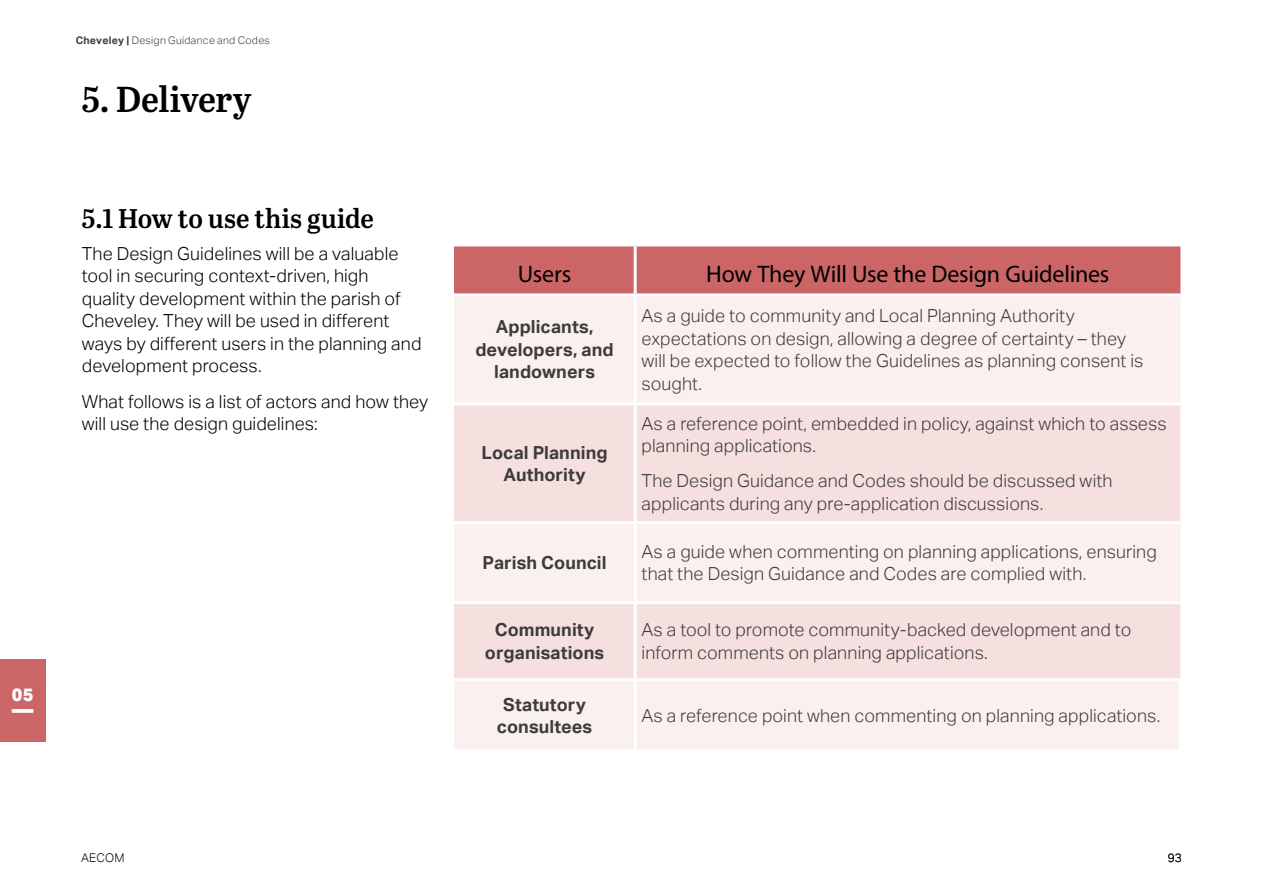
<style>
.page{position:relative;width:1263px;height:893px;background:#fff}
.page>*{position:absolute;margin:0;border:0;box-sizing:border-box;transform-origin:0 0}
.t1{font:36px "Abril Titling Sb";letter-spacing:-.015em;color:#000}
.t2{font:27px "Abril Titling Sb";color:#000}
.t3{font:24px "Myriad Pro";letter-spacing:-.01em;color:#000}
.t4{font:300 18px/22.5px "AECOM Sans";letter-spacing:.005em;color:#3c3c3b}
.t5{font:300 18px/22.5px "AECOM Sans";letter-spacing:.005em;color:#000}
.t6{font:700 18px/22.5px "AECOM Sans";letter-spacing:.005em;color:#3c3c3b;text-align:center}
.t7{font:800 18px "AECOM Sans";color:#fff}
.t8{font:300 12px "AECOM Sans";letter-spacing:.015em;color:#000}
.t9{font:300 10.5px "AECOM Sans";letter-spacing:.03em;color:#3c3c3b}
.s1{font-weight:700}
</style>
<div class="page">
<div style="left:454px;top:246px;width:726px;height:47px;background:#c66"></div>
<div style="left:454px;top:297px;width:726px;height:452px;background:#faf0f0"></div>
<svg style="left:454px;top:405px;width:726px;height:273px;fill:#f5dfdf"></svg>
<hr style="left:634px;top:246px;width:3px;height:47px;background:#fff">
<hr style="left:634px;top:296px;width:3px;height:106px;background:#fff">
<hr style="left:454px;top:402px;width:181px;height:3px;background:#fff">
<hr style="left:635px;top:402px;width:545px;height:3px;background:#fff">
<hr style="left:634px;top:405px;width:3px;height:116px;background:#fff">
<hr style="left:454px;top:521px;width:181px;height:3px;background:#fff">
<hr style="left:635px;top:521px;width:545px;height:3px;background:#fff">
<hr style="left:634px;top:524px;width:3px;height:77px;background:#fff">
<hr style="left:454px;top:601px;width:181px;height:3px;background:#fff">
<hr style="left:635px;top:601px;width:545px;height:3px;background:#fff">
<hr style="left:634px;top:604px;width:3px;height:74px;background:#fff">
<hr style="left:454px;top:678px;width:181px;height:3px;background:#fff">
<hr style="left:635px;top:678px;width:547px;height:3px;background:#fff">
<hr style="left:634px;top:681px;width:3px;height:68px;background:#fff">
<hr style="left:1179px;top:681px;width:3px;height:68px;background:#fff">
<div style="left:0;top:659px;width:45px;height:83px;background:#c66"></div>
<svg style="left:12px;top:709px;width:21px;height:4px"></svg>
<p class="t9" style="left:76px;top:34px;width:196px"><span class="s1">Cheveley |</span> Design Guidance and Codes</p>
<h1 class="t1" style="left:82px;top:73px;width:171px">5. Delivery</h1>
<h2 class="t2" style="left:82px;top:199px;width:294px">5.1 How to use this guide</h2>
<p class="t5" style="left:82px;top:242px;width:341px">The Design Guidelines will be a valuable tool in securing context-driven, high quality development within the parish of Cheveley. They will be used in different ways by different users in the planning and development process.</p>
<p class="t5" style="left:82px;top:390px;width:348px">What follows is a list of actors and how they will use the design guidelines:</p>
<p class="t7" style="left:12px;top:683px;width:23px">05</p>
<h3 class="t3" style="left:518px;top:259px;width:55px">Users</h3>
<h3 class="t3" style="left:706px;top:259px;width:405px">How They Will Use the Design Guidelines</h3>
<p class="t6" style="left:475px;top:316px;width:140px">Applicants, developers, and landowners</p>
<p class="t4" style="left:641px;top:305px;width:503px">As a guide to community and Local Planning Authority expectations on design, allowing a degree of certainty – they will be expected to follow the Guidelines as planning consent is sought.</p>
<p class="t6" style="left:482px;top:441px;width:127px">Local Planning<br>Authority</p>
<p class="t4" style="left:641px;top:412px;width:527px">As a reference point, embedded in policy, against which to assess planning applications.</p>
<p class="t4" style="left:641px;top:470px;width:473px">The Design Guidance and Codes should be discussed with applicants during any pre-application discussions.</p>
<p class="t6" style="left:483px;top:552px;width:125px">Parish Council</p>
<p class="t4" style="left:641px;top:540px;width:517px">As a guide when commenting on planning applications, ensuring that the Design Guidance and Codes are complied with.</p>
<p class="t6" style="left:485px;top:619px;width:121px">Community organisations</p>
<p class="t4" style="left:641px;top:619px;width:491px">As a tool to promote community-backed development and to inform comments on planning applications.</p>
<p class="t6" style="left:497px;top:693px;width:97px">Statutory consultees</p>
<p class="t4" style="left:641px;top:704px;width:520px">As a reference point when commenting on planning applications.</p>
<p class="t8" style="left:81px;top:851px;width:45px">AECOM</p>
<p class="t8" style="left:1168px;top:851px;width:16px">93</p>
</div>
